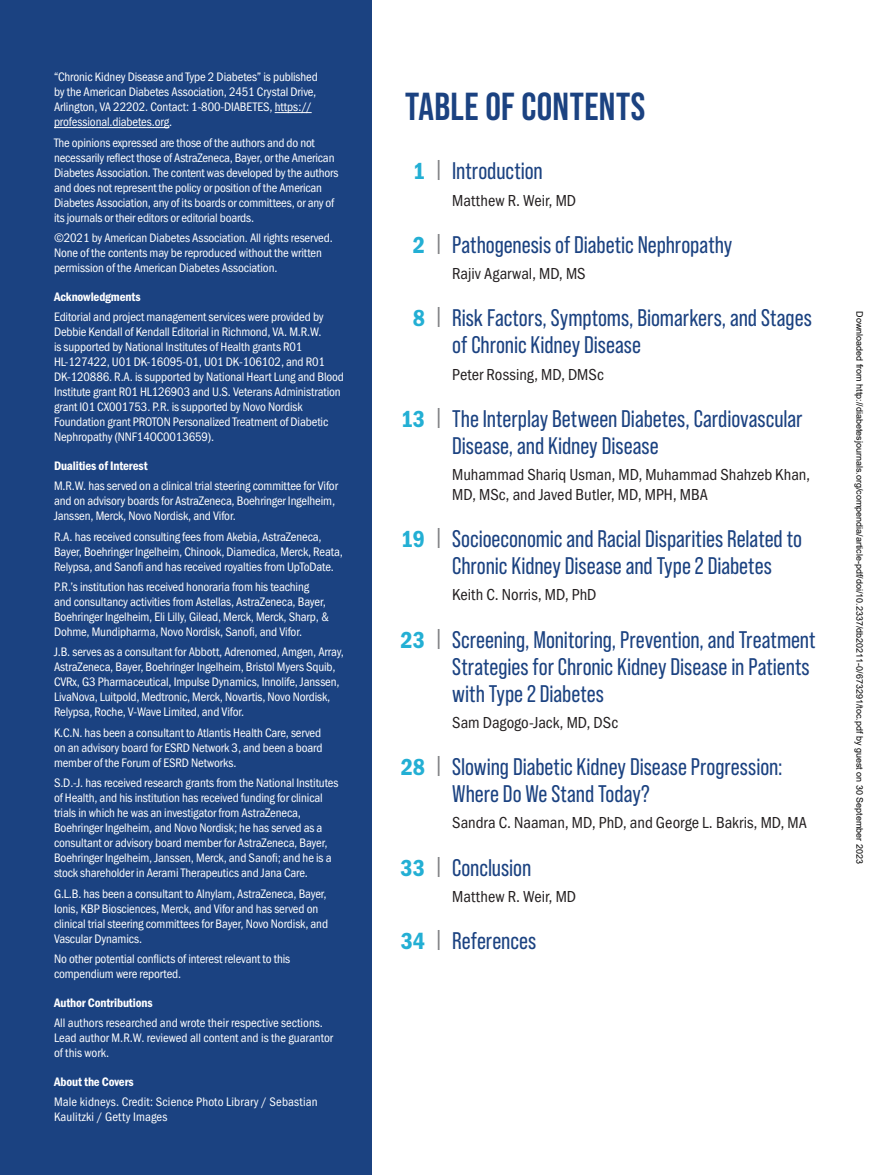
<style>
.page{position:relative;width:891px;height:1175px;background:#fff}
.page>*{position:absolute;margin:0;border:0;box-sizing:border-box;transform-origin:0 0}
.Article_Title{font:700 39px "Bebas Neue Pro";letter-spacing:.01em;color:#1b4281}
.TOC_Article{font:24px/27px "Bebas Neue Pro";color:#1b4281}
.TOC_Author{font:16.5px/19.5px "Franklin Gothic URW Cond";color:#231f20}
.t1{font:12.75px/15px "Franklin Gothic URW Cond";letter-spacing:-.01em;color:#fff}
.t2{font:12.75px/15px "Franklin Gothic URW Cond";letter-spacing:.01em;color:#fff}
.t3{font:12.75px "Franklin Gothic URW Con Dem";letter-spacing:-.01em;color:#fff}
.t4{font:9px "Arial";color:#000}
.s1{font-family:"Franklin Gothic URW Con Dem";color:#23afd4}
.s2{font-family:"Franklin Gothic URW Cond";color:#7e8083}
</style>
<div class="page">
<div style="left:0;top:0;width:371px;height:1174px;background:#1b4281"></div>
<hr style="left:275px;top:112px;width:37px;height:1px;background:#fff">
<hr style="left:54px;top:127px;width:115px;height:1px;background:#fff">
<p class="t1" style="left:54px;top:69px;width:265px">“Chronic Kidney Disease and Type 2 Diabetes” is published by the American Diabetes Association, 2451 Crystal Drive, Arlington, VA 22202. Contact: 1-800-DIABETES, https:// professional.diabetes.org.</p>
<p class="t1" style="left:54px;top:134px;width:286px">The opinions expressed are those of the authors and do not necessarily reflect those of AstraZeneca, Bayer, or the American Diabetes Association. The content was developed by the authors and does not represent the policy or position of the American Diabetes Association, any of its boards or committees, or any of its journals or their editors or editorial boards.</p>
<p class="t1" style="left:54px;top:230px;width:280px">©2021 by American Diabetes Association. All rights reserved.<br>None of the contents may be reproduced without the written permission of the American Diabetes Association.</p>
<p class="t3" style="left:54px;top:288px;width:88px">Acknowledgments</p>
<p class="t1" style="left:54px;top:308px;width:292px">Editorial and project management services were provided by Debbie Kendall of Kendall Editorial in Richmond, VA. M.R.W.<br>is supported by National Institutes of Health grants R01<br>HL-127422, U01 DK-16095-01, U01 DK-106102, and R01<br>DK-120886. R.A. is supported by National Heart Lung and Blood Institute grant R01 HL126903 and U.S. Veterans Administration grant I01 CX001753. P.R. is supported by Novo Nordisk Foundation grant PROTON Personalized Treatment of Diabetic Nephropathy (NNF14OC0013659).</p>
<p class="t3" style="left:54px;top:457px;width:95px">Dualities of Interest</p>
<p class="t1" style="left:54px;top:477px;width:285px">M.R.W. has served on a clinical trial steering committee for Vifor and on advisory boards for AstraZeneca, Boehringer Ingelheim,<br>Janssen, Merck, Novo Nordisk, and Vifor.</p>
<p class="t1" style="left:54px;top:528px;width:290px">R.A. has received consulting fees from Akebia, AstraZeneca,<br>Bayer, Boehringer Ingelheim, Chinook, Diamedica, Merck, Reata,<br>Relypsa, and Sanofi and has received royalties from UpToDate.</p>
<p class="t1" style="left:54px;top:578px;width:276px">P.R.’s institution has received honoraria from his teaching and consultancy activities from Astellas, AstraZeneca, Bayer, Boehringer Ingelheim, Eli Lilly, Gilead, Merck, Merck, Sharp, &amp; Dohme, Mundipharma, Novo Nordisk, Sanofi, and Vifor.</p>
<p class="t1" style="left:54px;top:644px;width:291px">J.B. serves as a consultant for Abbott, Adrenomed, Amgen, Array, AstraZeneca, Bayer, Boehringer Ingelheim, Bristol Myers Squib, CVRx, G3 Pharmaceutical, Impulse Dynamics, Innolife, Janssen, LivaNova, Luitpold, Medtronic, Merck, Novartis, Novo Nordisk, Relypsa, Roche, V-Wave Limited, and Vifor.</p>
<p class="t1" style="left:54px;top:724px;width:270px;text-align:justify">K.C.N. has been a consultant to Atlantis Health Care, served on an advisory board for ESRD Network 3, and been a board member of the Forum of ESRD Networks.</p>
<p class="t1" style="left:54px;top:774px;width:286px">S.D.-J. has received research grants from the National Institutes of Health, and his institution has received funding for clinical trials in which he was an investigator from AstraZeneca, Boehringer Ingelheim, and Novo Nordisk; he has served as a consultant or advisory board member for AstraZeneca, Bayer, Boehringer Ingelheim, Janssen, Merck, and Sanofi; and he is a stock shareholder in Aerami Therapeutics and Jana Care.</p>
<p class="t1" style="left:54px;top:885px;width:276px">G.L.B. has been a consultant to Alnylam, AstraZeneca, Bayer, Ionis, KBP Biosciences, Merck, and Vifor and has served on clinical trial steering committees for Bayer, Novo Nordisk, and Vascular Dynamics.</p>
<p class="t1" style="left:54px;top:950px;width:238px">No other potential conflicts of interest relevant to this compendium were reported.</p>
<p class="t3" style="left:54px;top:993px;width:100px">Author Contributions</p>
<p class="t1" style="left:54px;top:1014px;width:281px">All authors researched and wrote their respective sections.<br>Lead author M.R.W. reviewed all content and is the guarantor of this work.</p>
<p class="t3" style="left:54px;top:1072px;width:81px">About the Covers</p>
<p class="t2" style="left:54px;top:1093px;width:265px">Male kidneys. Credit: Science Photo Library / Sebastian<br>Kaulitzki / Getty Images</p>
<p class="Article_Title" style="left:405px;top:84px;width:242px">TABLE OF CONTENTS</p>
<p class="TOC_Article" style="left:413px;top:157px;width:131px"><span class="s1">1</span> <span class="s2">|</span> Introduction</p>
<p class="TOC_Author" style="left:452px;top:189px;width:125px">Matthew R. Weir, MD</p>
<p class="TOC_Article" style="left:413px;top:231px;width:321px"><span class="s1">2</span> <span class="s2">|</span> Pathogenesis of Diabetic Nephropathy</p>
<p class="TOC_Author" style="left:452px;top:263px;width:135px">Rajiv Agarwal, MD, MS</p>
<p class="TOC_Article" style="left:452px;top:304px;width:361px;text-indent:-39px"><span class="s1">8</span> <span class="s2">|</span> Risk Factors, Symptoms, Biomarkers, and Stages of Chronic Kidney Disease</p>
<p class="TOC_Author" style="left:452px;top:363px;width:153px">Peter Rossing, MD, DMSc</p>
<p class="TOC_Article" style="left:452px;top:405px;width:352px;text-indent:-52px"><span class="s1">13</span> <span class="s2">|</span> The Interplay Between Diabetes, Cardiovascular<br>Disease, and Kidney Disease</p>
<p class="TOC_Author" style="left:452px;top:464px;width:359px">Muhammad Shariq Usman, MD, Muhammad Shahzeb Khan,<br>MD, MSc, and Javed Butler, MD, MPH, MBA</p>
<p class="TOC_Article" style="left:452px;top:525px;width:351px;text-indent:-51px"><span class="s1">19</span> <span class="s2">|</span> Socioeconomic and Racial Disparities Related to<br>Chronic Kidney Disease and Type 2 Diabetes</p>
<p class="TOC_Author" style="left:452px;top:584px;width:146px">Keith C. Norris, MD, PhD</p>
<p class="TOC_Article" style="left:452px;top:625px;width:365px;text-indent:-52px"><span class="s1">23</span> <span class="s2">|</span> Screening, Monitoring, Prevention, and Treatment<br>Strategies for Chronic Kidney Disease in Patients with Type 2 Diabetes</p>
<p class="TOC_Author" style="left:452px;top:711px;width:167px">Sam Dagogo-Jack, MD, DSc</p>
<p class="TOC_Article" style="left:452px;top:753px;width:332px;text-indent:-52px"><span class="s1">28</span> <span class="s2">|</span> Slowing Diabetic Kidney Disease Progression:<br>Where Do We Stand Today?</p>
<p class="TOC_Author" style="left:452px;top:812px;width:356px">Sandra C. Naaman, MD, PhD, and George L. Bakris, MD, MA</p>
<p class="TOC_Article" style="left:401px;top:853px;width:132px"><span class="s1">33</span> <span class="s2">|</span> Conclusion</p>
<p class="TOC_Author" style="left:452px;top:885px;width:125px">Matthew R. Weir, MD</p>
<p class="TOC_Article" style="left:401px;top:927px;width:137px"><span class="s1">34</span> <span class="s2">|</span> References</p>
<p class="t4" style="left:863px;top:311px;width:554px;rotate:90deg">Downloaded from http://diabetesjournals.org/compendia/article-pdf/doi/10.2337/db20211-0/673291/toc.pdf by guest on 30 September 2023</p>
</div>
